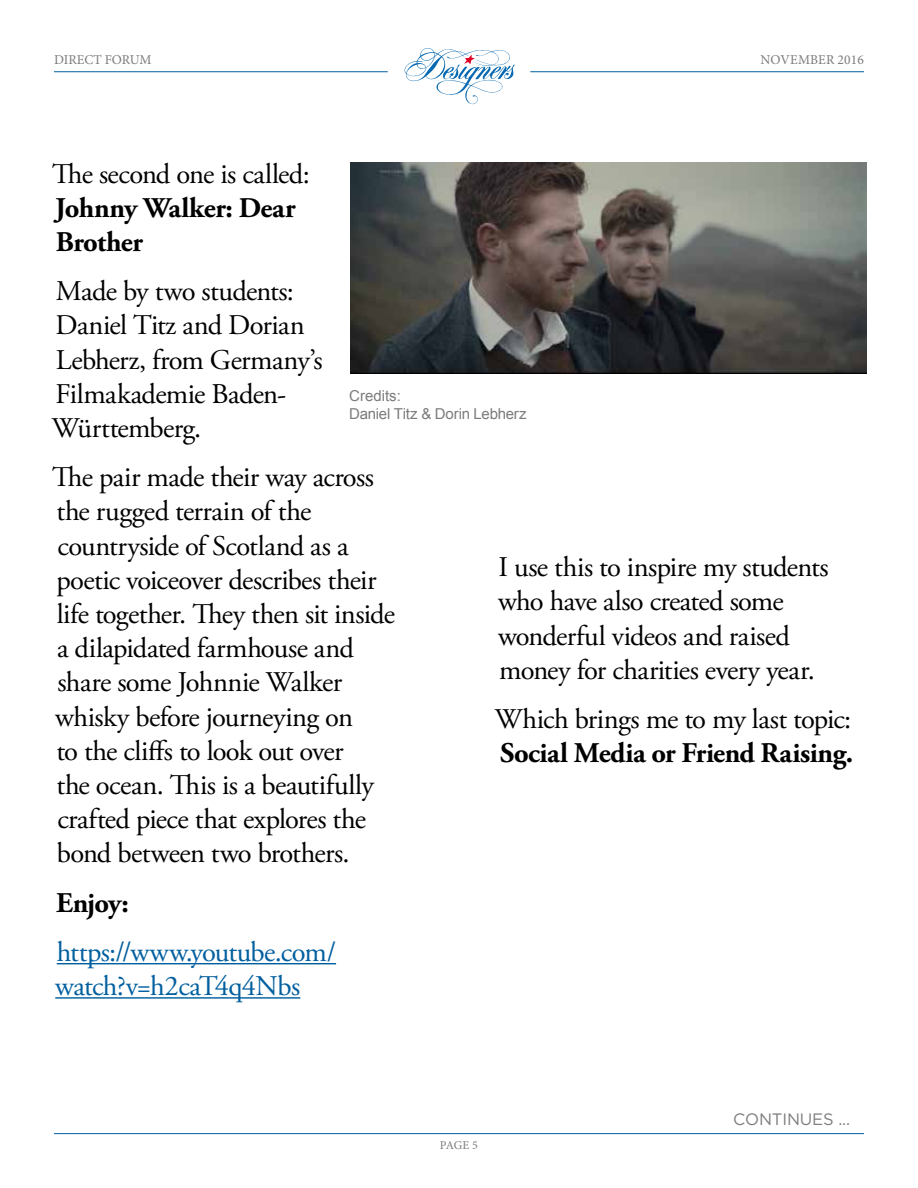
<style>
.page{position:relative;width:918px;height:1188px;background:#fff}
.page>*{position:absolute;margin:0;border:0;box-sizing:border-box;transform-origin:0 0}
.t1{font:28.5px/34.2px "Adobe Garamond Pro";letter-spacing:-.02em;color:#000}
.t2{font:700 28.5px/34.2px "Adobe Garamond Pro";letter-spacing:-.02em;color:#000}
.t3{font:28.5px/34.2px "Adobe Garamond Pro";letter-spacing:-.02em;color:#005f9f}
.t4{font:16.5px "Gotham";letter-spacing:-.01em;color:#7d7b7b}
.t5{font:15px/18px "Arial";letter-spacing:-.015em;color:#7d7b7b}
.t6{font:13.5px "Minion Pro";color:#7d7b7b}
.t7{font:12px "Minion Pro";color:#7d7b7b}
</style>
<div class="page">
<hr style="left:54px;top:71px;width:334px;height:1px;background:#005f9f">
<hr style="left:530px;top:71px;width:334px;height:1px;background:#005f9f">
<svg style="left:404px;top:48px;width:111px;height:56px"></svg>
<hr style="left:54px;top:1133px;width:810px;height:1px;background:#005f9f">
<hr style="left:57px;top:963px;width:279px;height:1px;background:#005f9f">
<hr style="left:55px;top:997px;width:245px;height:2px;background:#005f9f">
<img style="left:350px;top:162px;width:516px;height:211px">
<p class="t6" style="left:54px;top:50px;width:99px">DIRECT FORUM</p>
<p class="t6" style="left:761px;top:50px;width:105px">NOVEMBER 2016</p>
<p class="t1" style="left:52px;top:158px;width:259px">The second one is called:</p>
<p class="t2" style="left:55px;top:191px;width:242px">Johnny Walker: Dear<br>Brother</p>
<p class="t1" style="left:52px;top:275px;width:272px">Made by two students:<br>Daniel Titz and Dorian<br>Lebherz, from Germany’s<br>Filmakademie Baden-<br>Württemberg.</p>
<p class="t1" style="left:52px;top:461px;width:344px">The pair made their way across the rugged terrain of the countryside of Scotland as a poetic voiceover describes their life together. They then sit inside a dilapidated farmhouse and share some Johnnie Walker whisky before journeying on<br>to the cliffs to look out over<br>the ocean. This is a beautifully crafted piece that explores the bond between two brothers.</p>
<p class="t2" style="left:56px;top:886px;width:74px">Enjoy:</p>
<p class="t3" style="left:55px;top:936px;width:282px">https://www.youtube.com/ watch?v=h2caT4q4Nbs</p>
<p class="t5" style="left:349px;top:387px;width:179px">Credits:<br>Daniel Titz &amp; Dorin Lebherz</p>
<p class="t1" style="left:498px;top:551px;width:332px">I use this to inspire my students who have also created some wonderful videos and raised money for charities every year.</p>
<p class="t1" style="left:495px;top:703px;width:358px">Which brings me to my last topic:</p>
<p class="t2" style="left:500px;top:737px;width:355px">Social Media or Friend Raising.</p>
<p class="t7" style="left:440px;top:1137px;width:40px">PAGE 5</p>
<p class="t4" style="left:733px;top:1110px;width:119px">CONTINUES ...</p>
</div>
